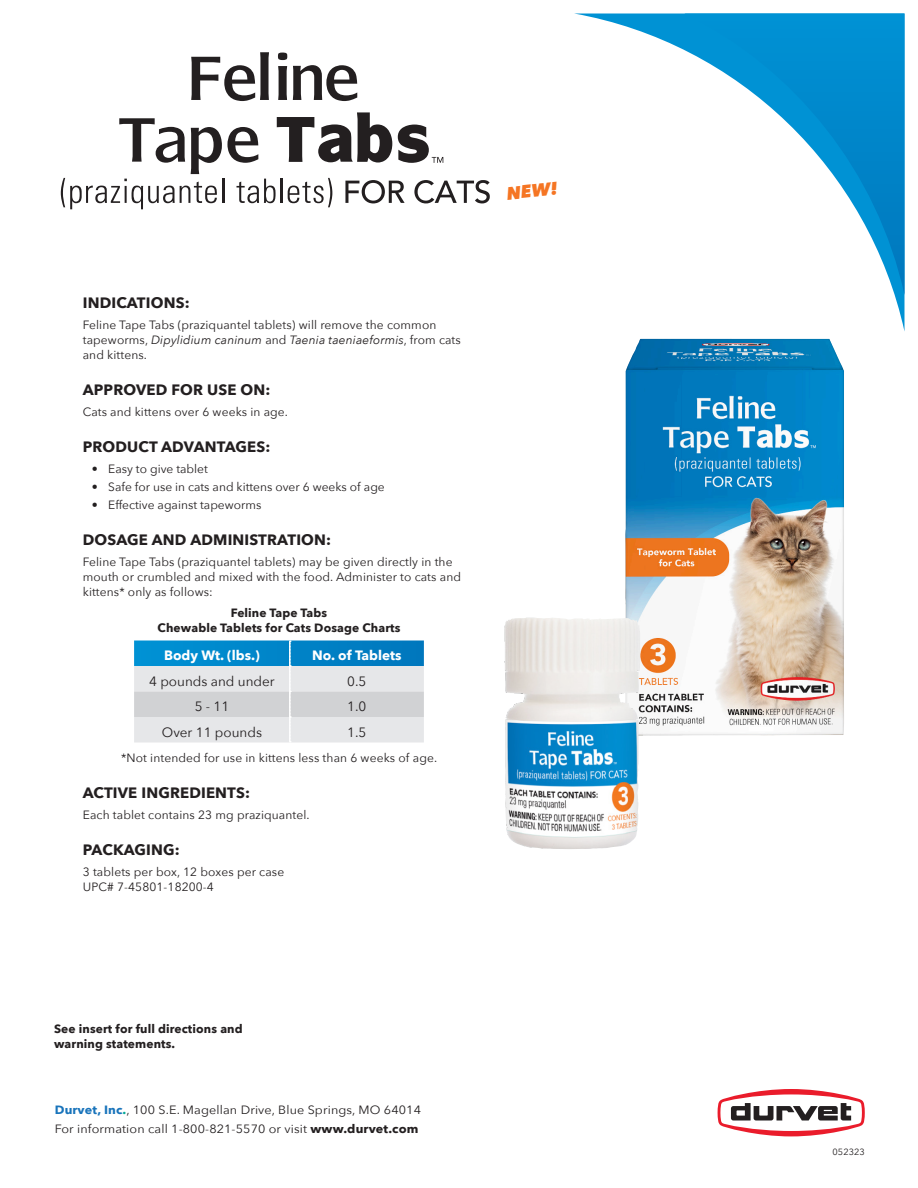
<style>
.page{position:relative;width:918px;height:1188px;background:#fff}
.page>*{position:absolute;margin:0;border:0;box-sizing:border-box;transform-origin:0 0}
.t1{font:italic 800 18px "Avenir Next";color:#f57523}
.t2{font:700 15px "Avenir Next";letter-spacing:.01em;color:#231f20}
.t3{font:13.5px "Avenir Next";color:#231f20}
.t4{font:700 13.5px "Avenir Next";color:#fff}
.t5{font:12px/15px "Avenir Next";letter-spacing:.01em;color:#231f20}
.t6{font:12px "Avenir Next";letter-spacing:.01em;color:#231f20;scale:1.05 1}
.t7{font:700 12px/15px "Avenir Next";letter-spacing:.01em;color:#231f20}
.t8{font:9px "Avenir Next";letter-spacing:.005em;color:#231f20}
.s1{font-style:italic}
.s2{font-weight:700;color:#1974bb}
.s3{font-weight:700;color:#00a895}
.s4{font-weight:700}
</style>
<div class="page">
<svg style="left:718px;top:1089px;width:147px;height:47px"></svg>
<svg style="left:577px;top:14px;width:327px;height:315px"></svg>
<svg style="left:684px;top:14px;width:220px;height:281px"></svg>
<svg style="left:134px;top:640px;width:290px;height:102px;background:#a7c9db"></svg>
<svg style="left:191px;top:52px;width:78px;height:49px"></svg>
<svg style="left:278px;top:53px;width:9px;height:47px"></svg>
<svg style="left:293px;top:65px;width:64px;height:36px"></svg>
<svg style="left:61px;top:112px;width:429px;height:97px"></svg>
<img style="left:625px;top:339px;width:219px;height:397px">
<img style="left:504px;top:618px;width:136px;height:231px">
<p class="t2" style="left:83px;top:289px;width:108px">INDICATIONS:</p>
<p class="t5" style="left:83px;top:316px;width:380px">Feline Tape Tabs (praziquantel tablets) will remove the common tapeworms, <span class="s1">Dipylidium caninum</span> and <span class="s1">Taenia taeniaeformis</span>, from cats and kittens.</p>
<p class="t2" style="left:83px;top:376px;width:189px">APPROVED FOR USE ON:</p>
<p class="t5" style="left:83px;top:403px;width:207px">Cats and kittens over 6 weeks in age.</p>
<p class="t2" style="left:83px;top:433px;width:189px">PRODUCT ADVANTAGES:</p>
<p class="t5" style="left:92px;top:460px;width:118px">• Easy to give tablet</p>
<p class="t5" style="left:92px;top:478px;width:295px">• Safe for use in cats and kittens over 6 weeks of age</p>
<p class="t5" style="left:92px;top:496px;width:171px">• Effective against tapeworms</p>
<p class="t2" style="left:83px;top:526px;width:250px">DOSAGE AND ADMINISTRATION:</p>
<p class="t5" style="left:83px;top:553px;width:380px">Feline Tape Tabs (praziquantel tablets) may be given directly in the mouth or crumbled and mixed with the food. Administer to cats and kittens* only as follows:</p>
<p class="t7" style="left:231px;top:605px;width:98px">Feline Tape Tabs</p>
<p class="t7" style="left:158px;top:620px;width:244px">Chewable Tablets for Cats Dosage Charts</p>
<p class="t4" style="left:164px;top:644px;width:97px">Body Wt. (lbs.)</p>
<p class="t4" style="left:312px;top:644px;width:91px">No. of Tablets</p>
<p class="t3" style="left:149px;top:669px;width:127px">4 pounds and under</p>
<p class="t3" style="left:347px;top:669px;width:21px">0.5</p>
<p class="t3" style="left:195px;top:695px;width:36px">5 - 11</p>
<p class="t3" style="left:347px;top:695px;width:21px">1.0</p>
<p class="t3" style="left:162px;top:720px;width:102px">Over 11 pounds</p>
<p class="t3" style="left:347px;top:720px;width:21px">1.5</p>
<p class="t5" style="left:121px;top:750px;width:318px">*Not intended for use in kittens less than 6 weeks of age.</p>
<p class="t2" style="left:83px;top:780px;width:169px">ACTIVE INGREDIENTS:</p>
<p class="t5" style="left:83px;top:807px;width:228px">Each tablet contains 23 mg praziquantel.</p>
<p class="t2" style="left:83px;top:837px;width:98px">PACKAGING:</p>
<p class="t5" style="left:83px;top:864px;width:203px">3 tablets per box, 12 boxes per case</p>
<p class="t5" style="left:83px;top:879px;width:133px">UPC# 7-45801-18200-4</p>
<p class="t1" style="left:506px;top:182px;width:53px;rotate:-6deg">NEW!</p>
<p class="t7" style="left:54px;top:1021px;width:190px">See insert for full directions and warning statements.</p>
<p class="t6" style="left:55px;top:1100px;width:350px"><span class="s2">Durvet, Inc</span><span class="s3">.</span>, 100 S.E. Magellan Drive, Blue Springs, MO 64014</p>
<p class="t6" style="left:55px;top:1119px;width:348px">For information call 1-800-821-5570 or visit <span class="s4">www.durvet.com</span></p>
<p class="t8" style="left:833px;top:1144px;width:34px">052323</p>
</div>
